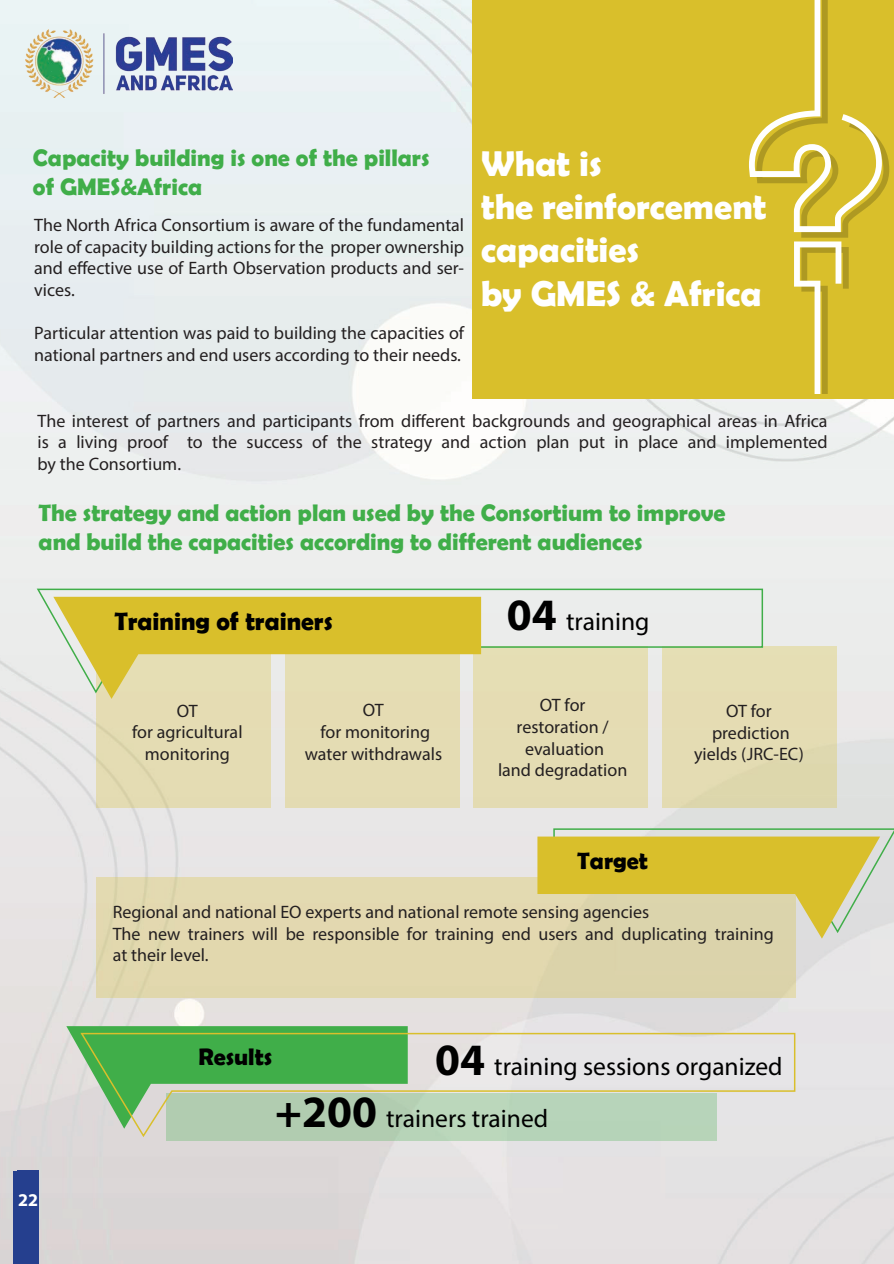
<style>
.page{position:relative;width:894px;height:1264px;background:#fff}
.page>*{position:absolute;margin:0;border:0;box-sizing:border-box;transform-origin:0 0}
.t1{font:700 36px/43.2px "Berlin Sans FB Demi";color:#fff}
.t2{font:25.5px/51.8px "Myriad Pro";color:#000}
.t3{font:700 25.5px "Berlin Sans FB Demi";color:#000}
.t4{font:700 24px/28.8px "Berlin Sans FB Demi";color:#40ae49}
.t5{font:700 24px "Berlin Sans FB Demi";color:#000}
.t6{font:18px/21.6px "Myriad Pro";color:#231f20;text-align:center}
.t7{font:700 18px "Myriad Pro";color:#fff}
.t8{font:700 15px "Myriad Pro";color:#fff}
.s1{font-weight:700;font-size:45px}
</style>
<div class="page">
<img style="left:0;top:0;width:893px;height:1263px">
<div style="left:14px;top:1170px;width:25px;height:93px;background:#253f8e"></div>
<div style="left:96px;top:646px;width:174px;height:162px;background:#e4dcb3"></div>
<div style="left:166px;top:1093px;width:550px;height:47px;background:#b5d3b8"></div>
<div style="left:473px;top:646px;width:175px;height:162px;background:#e4dcb3"></div>
<div style="left:285px;top:646px;width:175px;height:162px;background:#e4dcb3"></div>
<div style="left:96px;top:876px;width:699px;height:121px;background:#e2d8ae"></div>
<div style="left:662px;top:646px;width:175px;height:162px;background:#e4dcb3"></div>
<svg style="left:36px;top:587px;width:727px;height:108px"></svg>
<svg style="left:66px;top:1026px;width:342px;height:102px;background:#84c187"></svg>
<svg style="left:53px;top:596px;width:428px;height:103px"></svg>
<svg style="left:537px;top:827px;width:356px;height:111px"></svg>
<svg style="left:80px;top:1031px;width:716px;height:107px"></svg>
<div style="left:472px;top:0;width:421px;height:398px;background:#d9bf2b"></div>
<img style="left:25px;top:29px;width:208px;height:69px">
<svg style="left:749px;top:0;width:145px;height:394px"></svg>
<h3 class="t4" style="left:33px;top:143px;width:398px">Capacity building is one of the pillars of GMES&amp;Africa</h3>
<p class="t6" style="left:34px;top:214px;width:431px;text-align:justify">The North Africa Consortium is aware of the fundamental role of capacity building actions for the proper ownership and effective use of Earth Observation products and ser&shy;vices.</p>
<p class="t6" style="left:34px;top:322px;width:431px;text-align:left">Particular attention was paid to building the capacities of national partners and end users according to their needs.</p>
<h1 class="t1" style="left:481px;top:141px;width:287px">What is<br>the reinforcement capacities<br>by GMES &amp; Africa</h1>
<p class="t6" style="left:38px;top:409px;width:791px;text-align:justify">The interest of partners and participants from different backgrounds and geographical areas in Africa is a living proof to the success of the strategy and action plan put in place and implemented by the Consortium.</p>
<h3 class="t4" style="left:39px;top:498px;width:688px">The strategy and action plan used by the Consortium to improve and build the capacities according to different audiences</h3>
<h2 class="t3" style="left:114px;top:607px;width:220px">Training of trainers</h2>
<h2 class="t2" style="left:507px;top:594px;width:144px"><span class="s1">04</span> training</h2>
<p class="t6" style="left:132px;top:699px;width:112px">OT<br>for agricultural monitoring</p>
<p class="t6" style="left:305px;top:699px;width:139px">OT<br>for monitoring water withdrawals</p>
<p class="t6" style="left:498px;top:694px;width:131px">OT for restoration / evaluation<br>land degradation</p>
<p class="t6" style="left:694px;top:699px;width:111px">OT for prediction yields (JRC-EC)</p>
<h3 class="t5" style="left:577px;top:846px;width:72px">Target</h3>
<p class="t6" style="left:113px;top:900px;width:662px;text-align:left">Regional and national EO experts and national remote sensing agencies<br>The new trainers will be responsible for training end users and duplicating training at their level.</p>
<p class="t8" style="left:18px;top:1187px;width:18px">22</p>
<p class="t7" style="left:18px;top:1188px;width:21px">22</p>
<h2 class="t2" style="left:275px;top:1040px;width:509px;text-indent:160px"><span class="s1">04</span> training sessions organized <span class="s1">+200</span> trainers trained</h2>
<h3 class="t5" style="left:198px;top:1042px;width:75px">Results</h3>
</div>
